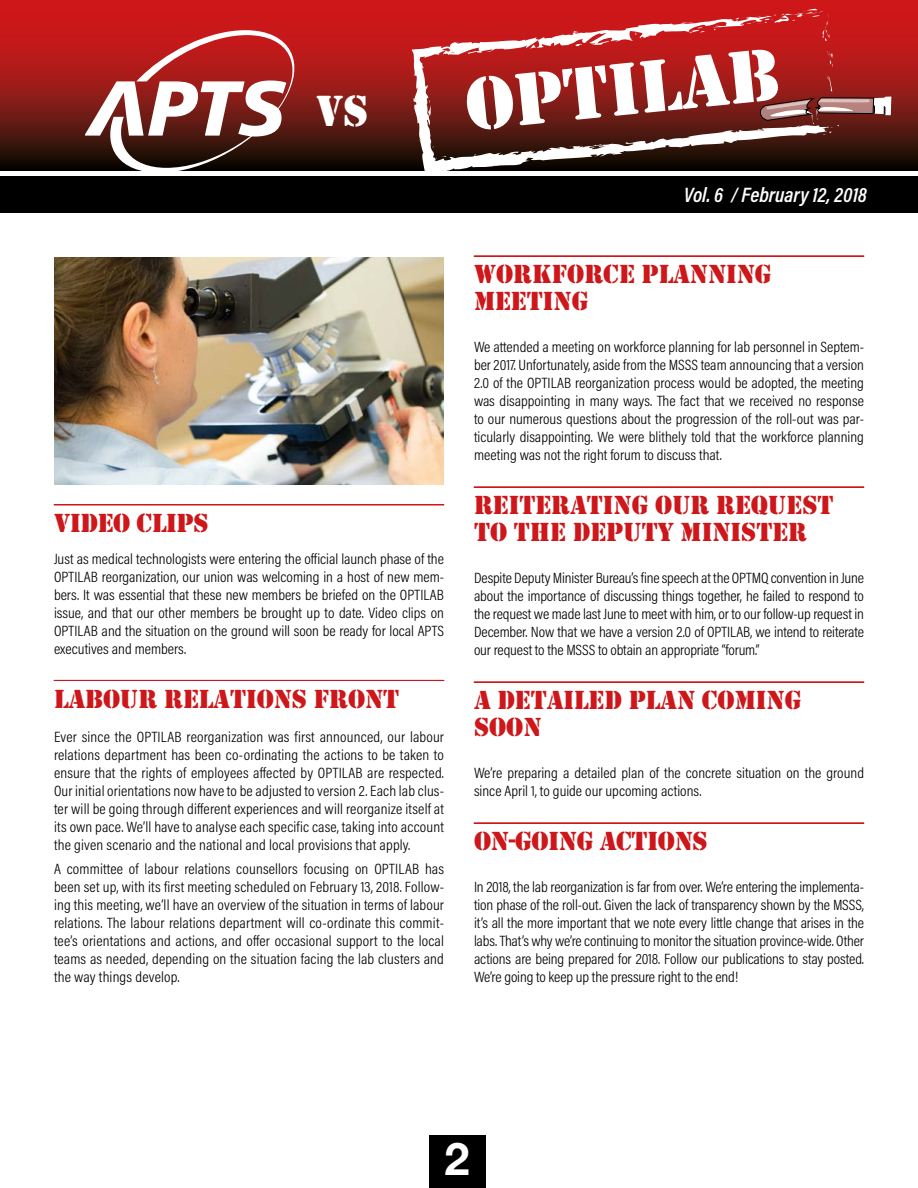
<style>
.page{position:relative;width:918px;height:1188px;background:#fff}
.page>*{position:absolute;margin:0;border:0;box-sizing:border-box;transform-origin:0 0}
.t1{font:77.25px "Stencil";color:#fff}
.t2{font:45px "Stencil";color:#fff}
.t3{font:700 45px "Helvetica Neue";color:#fff}
.t4{font:27px/27px "Stencil";color:#cd171a}
.t5{font:italic 600 21px "Acumin Pro Cond";color:#fff}
.t6{font:300 15px/18px "Acumin Pro Cond";color:#000;text-align:justify;scale:1.05 1}
</style>
<div class="page">
<div style="left:430px;top:1135px;width:56px;height:53px;background:#000"></div>
<svg style="left:0;top:0;width:918px;height:171px;background:#971715"></svg>
<svg style="left:86px;top:30px;width:208px;height:141px"></svg>
<svg style="left:828px;top:50px;width:6px;height:19px"></svg>
<svg style="left:412px;top:15px;width:416px;height:156px;background:#90322f"></svg>
<svg style="left:440px;top:50px;width:8px;height:6px"></svg>
<svg style="left:731px;top:9px;width:99px;height:33px;background:#cc282a"></svg>
<svg style="left:681px;top:22px;width:26px;height:11px"></svg>
<svg style="left:635px;top:32px;width:8px;height:7px"></svg>
<svg style="left:575px;top:43px;width:8px;height:3px"></svg>
<svg style="left:441px;top:156px;width:6px;height:2px"></svg>
<div style="left:0;top:177px;width:918px;height:36px;background:#000"></div>
<svg style="left:759px;top:76px;width:132px;height:59px;background:#954945"></svg>
<svg style="left:54px;top:504px;width:390px;height:1px"></svg>
<svg style="left:54px;top:680px;width:390px;height:1px"></svg>
<svg style="left:474px;top:256px;width:390px;height:1px"></svg>
<svg style="left:474px;top:487px;width:390px;height:1px"></svg>
<svg style="left:474px;top:682px;width:390px;height:1px"></svg>
<svg style="left:474px;top:823px;width:390px;height:1px"></svg>
<img style="left:54px;top:257px;width:390px;height:227px">
<h2 class="t2" style="left:316px;top:85px;width:54px">VS</h2>
<h1 class="t1" style="left:461px;top:61px;width:317px;rotate:-6deg">OPTILAB</h1>
<h3 class="t5" style="left:684px;top:181px;width:185px">Vol. 6 / February 12, 2018</h3>
<h3 class="t4" style="left:54px;top:510px;width:156px">VIDEO CLIPS</h3>
<p class="t6" style="left:54px;top:549px;width:373px">Just as medical technologists were entering the official launch phase of the OPTILAB reorganization, our union was welcoming in a host of new mem&shy;bers. It was essential that these new members be briefed on the OPTILAB issue, and that our other members be brought up to date. Video clips on OPTILAB and the situation on the ground will soon be ready for local APTS executives and members.</p>
<h3 class="t4" style="left:54px;top:686px;width:346px">LABOUR RELATIONS FRONT</h3>
<p class="t6" style="left:54px;top:728px;width:373px">Ever since the OPTILAB reorganization was first announced, our labour relations department has been co-ordinating the actions to be taken to ensure that the rights of employees affected by OPTILAB are respected.<br>Our initial orientations now have to be adjusted to version 2. Each lab clus&shy;ter will be going through different experiences and will reorganize itself at its own pace. We’ll have to analyse each specific case, taking into account the given scenario and the national and local provisions that apply.</p>
<p class="t6" style="left:54px;top:860px;width:373px">A committee of labour relations counsellors focusing on OPTILAB has been set up, with its first meeting scheduled on February 13, 2018. Follow&shy;ing this meeting, we’ll have an overview of the situation in terms of labour relations. The labour relations department will co-ordinate this commit&shy;tee’s orientations and actions, and offer occasional support to the local teams as needed, depending on the situation facing the lab clusters and the way things develop.</p>
<h3 class="t4" style="left:474px;top:261px;width:299px">WORKFORCE PLANNING<br>MEETING</h3>
<p class="t6" style="left:474px;top:338px;width:373px">We attended a meeting on workforce planning for lab personnel in Septem&shy;ber 2017. Unfortunately, aside from the MSSS team announcing that a version 2.0 of the OPTILAB reorganization process would be adopted, the meeting was disappointing in many ways. The fact that we received no response to our numerous questions about the progression of the roll-out was par&shy;ticularly disappointing. We were blithely told that the workforce planning meeting was not the right forum to discuss that.</p>
<h3 class="t4" style="left:474px;top:492px;width:360px">REITERATING OUR REQUEST<br>TO THE DEPUTY MINISTER</h3>
<p class="t6" style="left:474px;top:569px;width:373px">Despite Deputy Minister Bureau’s fine speech at the OPTMQ convention in June about the importance of discussing things together, he failed to respond to the request we made last June to meet with him, or to our follow-up request in December. Now that we have a version 2.0 of OPTILAB, we intend to reiterate our request to the MSSS to obtain an appropriate “forum.”</p>
<h3 class="t4" style="left:474px;top:687px;width:329px">A DETAILED PLAN COMING<br>SOON</h3>
<p class="t6" style="left:474px;top:764px;width:373px">We’re preparing a detailed plan of the concrete situation on the ground since April 1, to guide our upcoming actions.</p>
<h3 class="t4" style="left:474px;top:828px;width:235px">ON-GOING ACTIONS</h3>
<p class="t6" style="left:474px;top:878px;width:373px">In 2018, the lab reorganization is far from over. We’re entering the implementa&shy;tion phase of the roll-out. Given the lack of transparency shown by the MSSS, it’s all the more important that we note every little change that arises in the labs. That’s why we’re continuing to monitor the situation province-wide. Other actions are being prepared for 2018. Follow our publications to stay posted.<br>We’re going to keep up the pressure right to the end!</p>
<h2 class="t3" style="left:444px;top:1123px;width:27px">2</h2>
</div>
